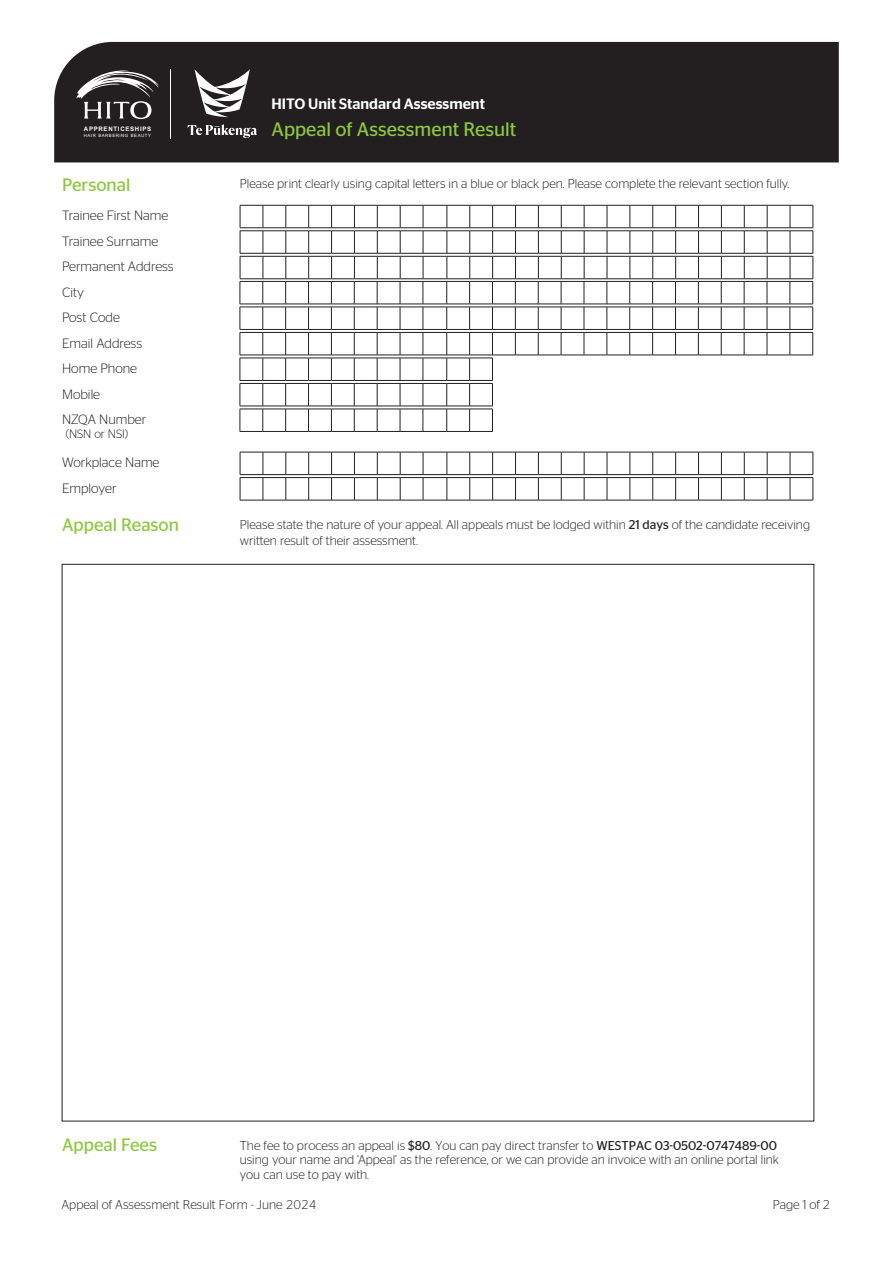
<style>
.page{position:relative;width:893px;height:1263px;background:#fff}
.page>*{position:absolute;margin:0;border:0;box-sizing:border-box;transform-origin:0 0}
.t1{font:19.5px "Stag Sans";color:#8bc83f}
.t2{font:18px "Stag Sans";color:#8bc83f}
.t3{font:500 15px "Stag Sans";color:#fff}
.t4{font:300 13.5px "Stag Sans";color:#231f20}
.t5{font:300 12.75px/14.5px "Stag Sans";color:#231f20}
.t6{font:300 12px "Stag Sans";color:#231f20}
.t7{font:700 6.15px "Arial";letter-spacing:.115em;color:#fff}
.t8{font:4.35px "Arial";letter-spacing:.12em;color:#fff}
.s1{font-weight:400}
</style>
<div class="page">
<svg style="left:240px;top:452px;width:574px;height:49px"></svg>
<div style="left:54px;top:42px;width:785px;height:120px;background:#231f20"></div>
<svg style="left:240px;top:205px;width:574px;height:227px"></svg>
<svg style="left:77px;top:69px;width:82px;height:50px;background:#575455"></svg>
<svg style="left:195px;top:69px;width:55px;height:48px"></svg>
<svg style="left:187px;top:124px;width:70px;height:14px"></svg>
<hr style="left:170px;top:69px;width:1px;height:70px;background:#fff">
<p class="t7" style="left:84px;top:124px;width:69px">APPRENTICESHIPS</p>
<p class="t8" style="left:84px;top:133px;width:69px">HAIR BARBERING BEAUTY</p>
<p class="t3" style="left:272px;top:95px;width:215px">HITO Unit Standard Assessment</p>
<p class="t1" style="left:272px;top:118px;width:246px">Appeal of Assessment Result</p>
<p class="t2" style="left:62px;top:175px;width:70px">Personal</p>
<p class="t5" style="left:240px;top:177px;width:551px">Please print clearly using capital letters in a blue or black pen. Please complete the relevant section fully.</p>
<p class="t4" style="left:62px;top:208px;width:108px">Trainee First Name</p>
<p class="t4" style="left:62px;top:234px;width:98px">Trainee Surname</p>
<p class="t4" style="left:62px;top:259px;width:113px">Permanent Address</p>
<p class="t4" style="left:62px;top:285px;width:23px">City</p>
<p class="t4" style="left:62px;top:310px;width:59px">Post Code</p>
<p class="t4" style="left:62px;top:336px;width:82px">Email Address</p>
<p class="t4" style="left:62px;top:361px;width:77px">Home Phone</p>
<p class="t4" style="left:62px;top:387px;width:40px">Mobile</p>
<p class="t4" style="left:62px;top:412px;width:86px">NZQA Number</p>
<p class="t6" style="left:66px;top:427px;width:64px">(NSN or NSI)</p>
<p class="t4" style="left:62px;top:455px;width:99px">Workplace Name</p>
<p class="t4" style="left:62px;top:481px;width:56px">Employer</p>
<p class="t2" style="left:62px;top:514px;width:118px">Appeal Reason</p>
<p class="t5" style="left:240px;top:517px;width:572px;line-height:15.3px">Please state the nature of your appeal. All appeals must be lodged within <span class="s1">21 days</span> of the candidate receiving written result of their assessment.</p>
<p class="t2" style="left:62px;top:1134px;width:96px">Appeal Fees</p>
<p class="t5" style="left:240px;top:1138px;width:541px">The fee to process an appeal is <span class="s1">$80</span>. You can pay direct transfer to <span class="s1">WESTPAC 03-0502-0747489-00 </span>using your name and ‘Appeal’ as the reference, or we can provide an invoice with an online portal link you can use to pay with.</p>
<p class="t5" style="left:62px;top:1197px;width:256px">Appeal of Assessment Result Form - June 2024</p>
<p class="t5" style="left:773px;top:1197px;width:58px">Page 1 of 2</p>
</div>
